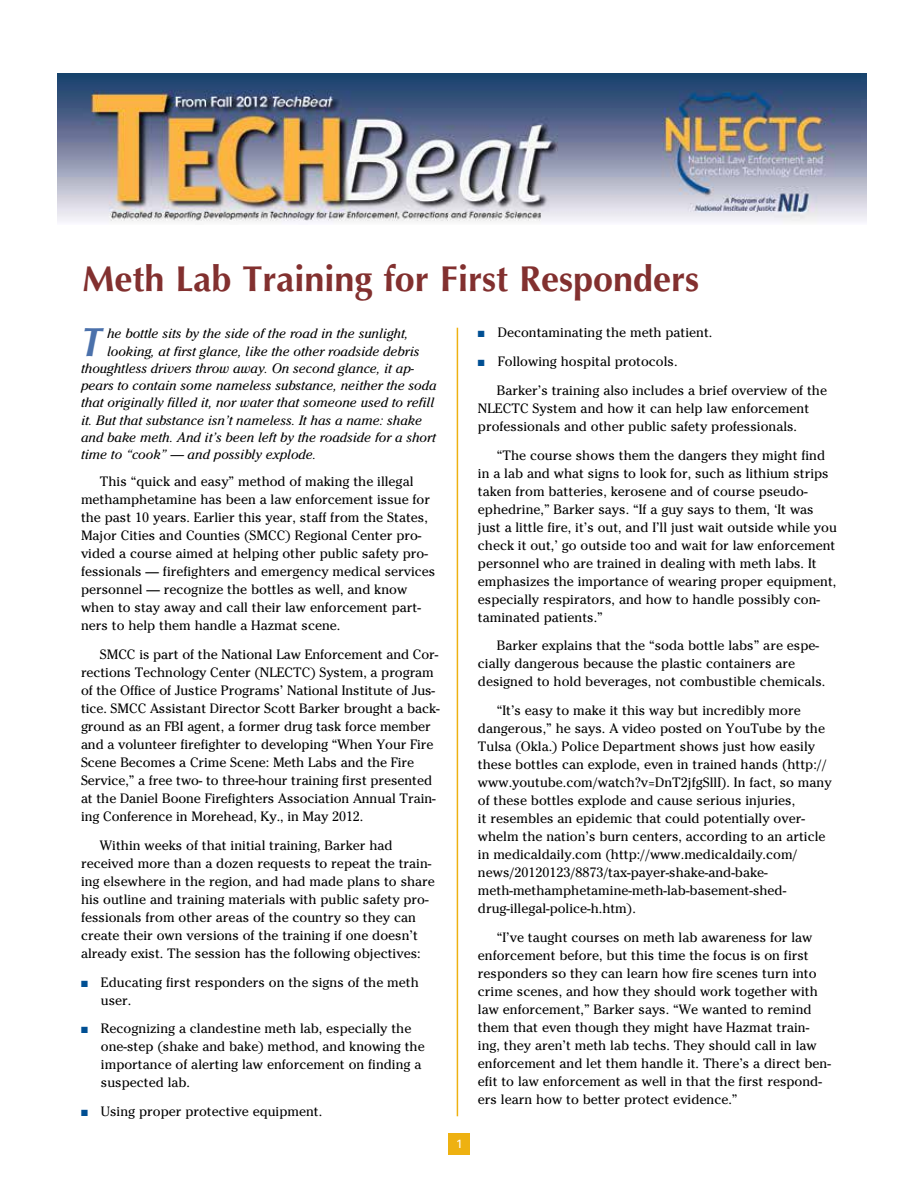
<style>
.page{position:relative;width:918px;height:1188px;background:#fff}
.page>*{position:absolute;margin:0;border:0;box-sizing:border-box;transform-origin:0 0}
._02-Drop_cap_pargr{font:italic 700 40.95px "Optima LT Std";color:#4b71ab;scale:.9 1}
._01-Head_L1{font:700 36px "Optima LT Std";color:#82302f}
._03-Body_Text{font:13.5px/18px "Cheltenham Std";color:#000}
._02-Drop_cap_pargr-2{font:italic 13.5px "Cheltenham Std";color:#000}
.t1{font:12px "Univers LT Std";color:#fff}
.s1{color:#004f93}
</style>
<div class="page">
<img style="left:57px;top:73px;width:810px;height:149px">
<div style="left:449px;top:1133px;width:21px;height:21px;background:#eeb111"></div>
<hr style="left:457px;top:328px;width:1px;height:788px;background:#eeb111">
<p class="_01-Head_L1" style="left:82px;top:258px;width:618px">Meth Lab Training for First Responders</p>
<p class="_02-Drop_cap_pargr" style="left:81px;top:317px;width:24px">T</p>
<p class="_02-Drop_cap_pargr-2" style="left:107px;top:326px;width:303px">he bottle sits by the side of the road in the sunlight,</p>
<p class="_02-Drop_cap_pargr-2" style="left:107px;top:343px;width:314px">looking, at first glance, like the other roadside debris</p>
<p class="_02-Drop_cap_pargr-2" style="left:81px;top:360px;width:335px">thoughtless drivers throw away. On second glance, it ap-</p>
<p class="_02-Drop_cap_pargr-2" style="left:81px;top:378px;width:357px">pears to contain some nameless substance, neither the soda</p>
<p class="_02-Drop_cap_pargr-2" style="left:81px;top:395px;width:355px">that originally filled it, nor water that someone used to refill</p>
<p class="_02-Drop_cap_pargr-2" style="left:81px;top:412px;width:343px">it. But that substance isn’t nameless. It has a name: shake</p>
<p class="_02-Drop_cap_pargr-2" style="left:81px;top:429px;width:356px">and bake meth. And it’s been left by the roadside for a short</p>
<p class="_02-Drop_cap_pargr-2" style="left:81px;top:447px;width:237px">time to “cook” — and possibly explode.</p>
<p class="_03-Body_Text" style="left:81px;top:473px;width:356px;text-indent:19px">This “quick and easy” method of making the illegal methamphetamine has been a law enforcement issue for the past 10 years. Earlier this year, staff from the States, Major Cities and Counties (SMCC) Regional Center pro&shy;vided a course aimed at helping other public safety pro&shy;fessionals — firefighters and emergency medical services personnel — recognize the bottles as well, and know when to stay away and call their law enforcement part&shy;ners to help them handle a Hazmat scene.</p>
<p class="_03-Body_Text" style="left:81px;top:645px;width:360px;text-indent:19px">SMCC is part of the National Law Enforcement and Cor&shy;rections Technology Center (NLECTC) System, a program of the Office of Justice Programs’ National Institute of Jus&shy;tice. SMCC Assistant Director Scott Barker brought a back&shy;ground as an FBI agent, a former drug task force member and a volunteer firefighter to developing “When Your Fire Scene Becomes a Crime Scene: Meth Labs and the Fire Service,” a free two- to three-hour training first presented at the Daniel Boone Firefighters Association Annual Train&shy;ing Conference in Morehead, Ky., in May 2012.</p>
<p class="_03-Body_Text" style="left:81px;top:836px;width:355px;text-indent:19px">Within weeks of that initial training, Barker had received more than a dozen requests to repeat the train&shy;ing elsewhere in the region, and had made plans to share his outline and training materials with public safety pro&shy;fessionals from other areas of the country so they can create their own versions of the training if one doesn’t already exist. The session has the following objectives:</p>
<p class="_03-Body_Text" style="left:101px;top:973px;width:319px;text-indent:-20px"><span class="s1">■</span> Educating first responders on the signs of the meth user.</p>
<p class="_03-Body_Text" style="left:101px;top:1020px;width:325px;text-indent:-20px"><span class="s1">■</span> Recognizing a clandestine meth lab, especially the one-step (shake and bake) method, and knowing the importance of alerting law enforcement on finding a suspected lab.</p>
<p class="_03-Body_Text" style="left:81px;top:1103px;width:243px"><span class="s1">■</span> Using proper protective equipment.</p>
<p class="t1" style="left:456px;top:1137px;width:8px">1</p>
<p class="_03-Body_Text" style="left:478px;top:324px;width:236px"><span class="s1">■</span> Decontaminating the meth patient.</p>
<p class="_03-Body_Text" style="left:478px;top:352px;width:201px"><span class="s1">■</span> Following hospital protocols.</p>
<p class="_03-Body_Text" style="left:478px;top:381px;width:351px;text-indent:19px">Barker’s training also includes a brief overview of the<br>NLECTC System and how it can help law enforcement professionals and other public safety professionals.</p>
<p class="_03-Body_Text" style="left:478px;top:446px;width:361px;text-indent:19px">“The course shows them the dangers they might find in a lab and what signs to look for, such as lithium strips taken from batteries, kerosene and of course pseudo&shy;ephedrine,” Barker says. “If a guy says to them, ‘It was just a little fire, it’s out, and I’ll just wait outside while you check it out,’ go outside too and wait for law enforcement personnel who are trained in dealing with meth labs. It emphasizes the importance of wearing proper equipment, especially respirators, and how to handle possibly con&shy;taminated patients.”</p>
<p class="_03-Body_Text" style="left:478px;top:637px;width:349px;text-indent:19px">Barker explains that the “soda bottle labs” are espe&shy;cially dangerous because the plastic containers are designed to hold beverages, not combustible chemicals.</p>
<p class="_03-Body_Text" style="left:478px;top:702px;width:355px;text-indent:19px">“It’s easy to make it this way but incredibly more dangerous,” he says. A video posted on YouTube by the Tulsa (Okla.) Police Department shows just how easily these bottles can explode, even in trained hands (http:// www.youtube.com/watch?v=DnT2jfgSllI). In fact, so many of these bottles explode and cause serious injuries,<br>it resembles an epidemic that could potentially over&shy;whelm the nation’s burn centers, according to an article in medicaldaily.com (http://www.medicaldaily.com/ news/20120123/8873/tax-payer-shake-and-bake&shy;meth-methamphetamine-meth-lab-basement-shed&shy;drug-illegal-police-h.htm).</p>
<p class="_03-Body_Text" style="left:478px;top:928px;width:355px;text-indent:19px">“I’ve taught courses on meth lab awareness for law enforcement before, but this time the focus is on first responders so they can learn how fire scenes turn into crime scenes, and how they should work together with law enforcement,” Barker says. “We wanted to remind them that even though they might have Hazmat train&shy;ing, they aren’t meth lab techs. They should call in law enforcement and let them handle it. There’s a direct ben&shy;efit to law enforcement as well in that the first respond&shy;ers learn how to better protect evidence.”</p>
</div>
